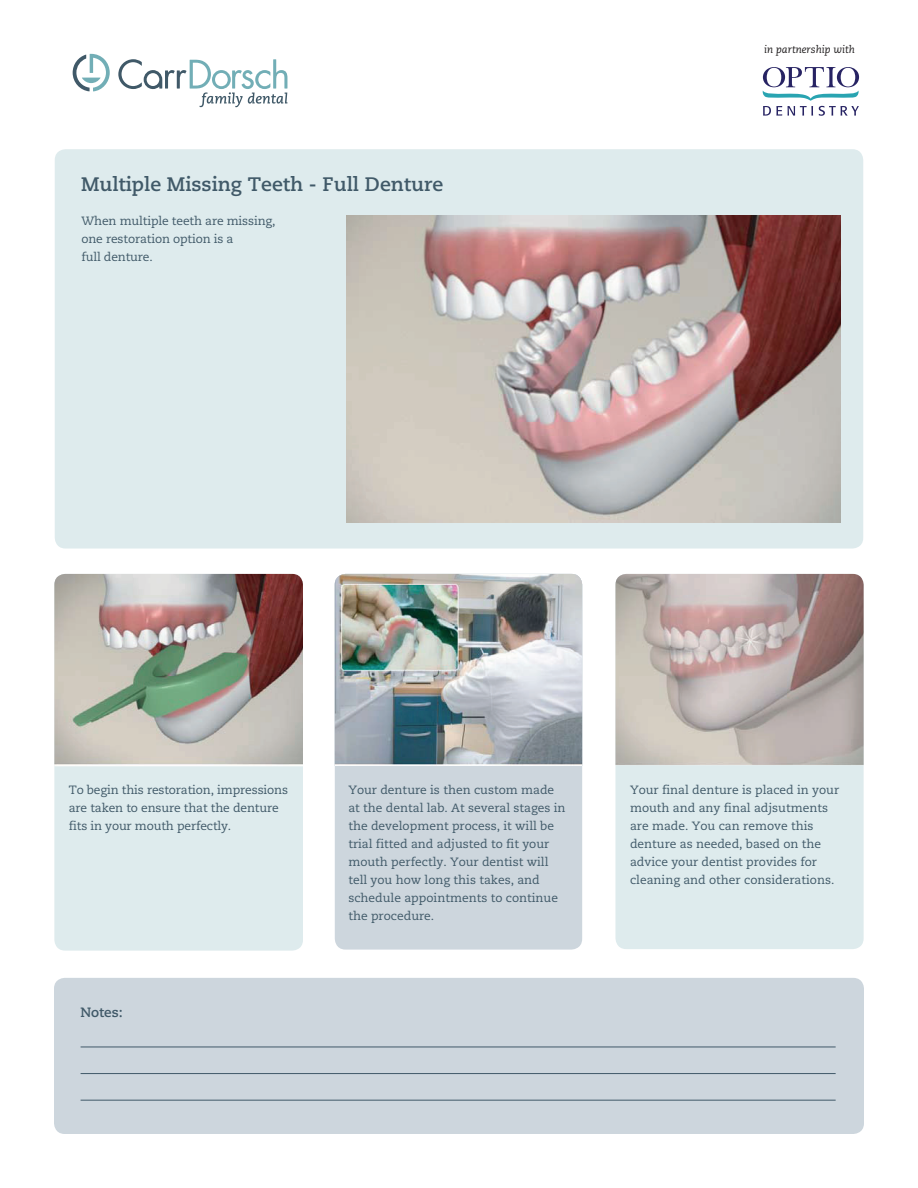
<style>
.page{position:relative;width:918px;height:1188px;background:#fff}
.page>*{position:absolute;margin:0;border:0;box-sizing:border-box;transform-origin:0 0}
.t1{font:700 19.5px "Caecilia";color:#405968}
.t2{font:700 13.5px "Caecilia";color:#405968}
.t3{font:12px/18px "Caecilia";color:#405968}
.t4{font:italic 10.5px "Caecilia";color:#201d1e}
</style>
<div class="page">
<div style="left:55px;top:149px;width:808px;height:400px;background:#deebed;border-radius:11px"></div>
<svg style="left:762px;top:67px;width:97px;height:49px"></svg>
<svg style="left:118px;top:59px;width:169px;height:48px"></svg>
<svg style="left:73px;top:54px;width:37px;height:37px"></svg>
<div style="left:54px;top:574px;width:249px;height:377px;background:#deebed;border-radius:11px"></div>
<img style="left:54px;top:574px;width:249px;height:192px">
<div style="left:615px;top:574px;width:249px;height:375px;background:#deebed;border-radius:11px"></div>
<img style="left:615px;top:574px;width:249px;height:191px">
<img style="left:347px;top:216px;width:494px;height:306px">
<div style="left:335px;top:574px;width:247px;height:376px;background:#cdd6dd;border-radius:11px"></div>
<img style="left:335px;top:574px;width:247px;height:192px">
<div style="left:54px;top:978px;width:810px;height:156px;background:#cdd6dd;border-radius:11px"></div>
<hr style="left:81px;top:1047px;width:755px;height:1px;background:#405968">
<hr style="left:81px;top:1073px;width:755px;height:1px;background:#405968">
<hr style="left:81px;top:1100px;width:755px;height:1px;background:#405968">
<h1 class="t1" style="left:81px;top:172px;width:364px">Multiple Missing Teeth - Full Denture</h1>
<p class="t3" style="left:81px;top:212px;width:196px">When multiple teeth are missing, one restoration option is a<br>full denture.</p>
<p class="t4" style="left:764px;top:44px;width:92px">in partnership with</p>
<p class="t3" style="left:69px;top:781px;width:221px">To begin this restoration, impressions are taken to ensure that the denture fits in your mouth perfectly.</p>
<p class="t3" style="left:630px;top:781px;width:211px">Your final denture is placed in your mouth and any final adjsutments are made. You can remove this denture as needed, based on the advice your dentist provides for cleaning and other considerations.</p>
<p class="t3" style="left:348px;top:781px;width:219px">Your denture is then custom made at the dental lab. At several stages in the development process, it will be trial fitted and adjusted to fit your mouth perfectly. Your dentist will tell you how long this takes, and schedule appointments to continue the procedure.</p>
<p class="t2" style="left:81px;top:1004px;width:44px">Notes:</p>
</div>
